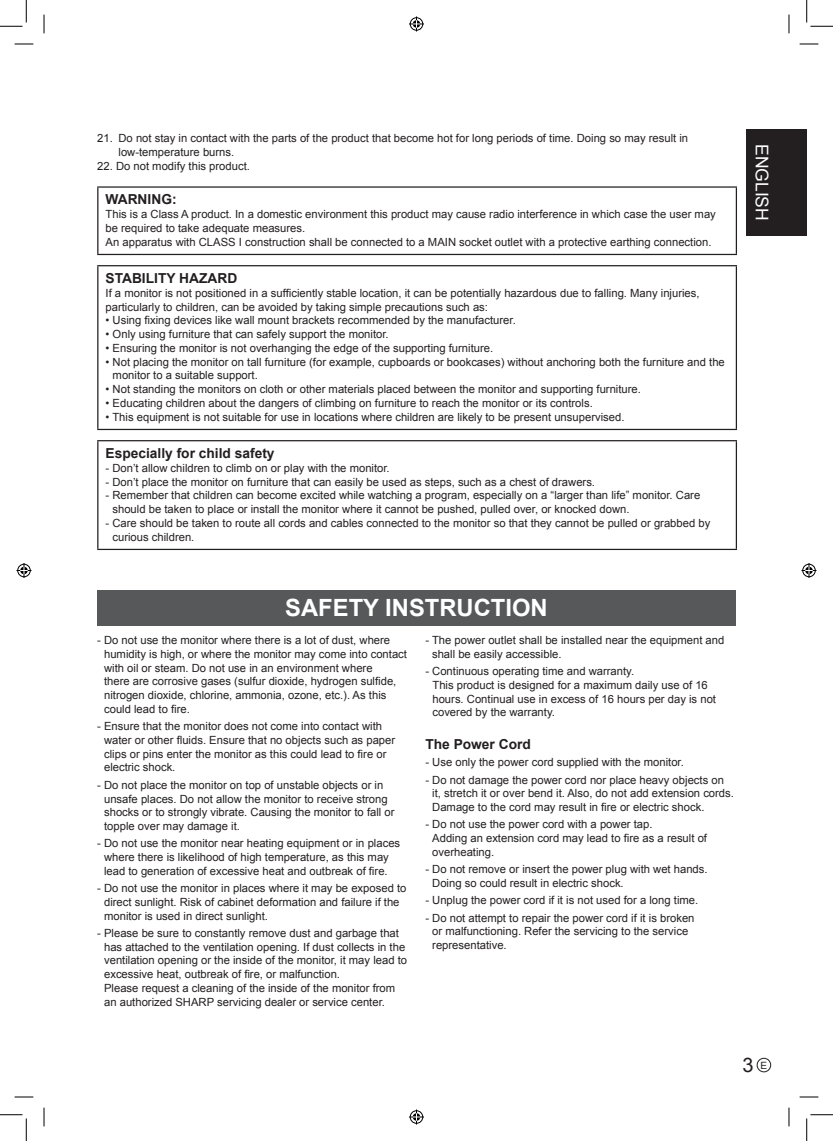
<style>
.page{position:relative;width:833px;height:1141px;background:#fff}
.page>*{position:absolute;margin:0;border:0;box-sizing:border-box;transform-origin:0 0}
.t1{font:700 23.75px "Arial";color:#fff}
.t2{font:20px "Arial";color:#231f20}
.t3{font:17.5px "Arial";color:#fff}
.t4{font:700 13.75px "Arial";color:#231f20}
.t5{font:11.25px/13.8px "Arial";color:#231f20}
.s1{font-size:10px}
</style>
<div class="page">
<div style="left:746px;top:129px;width:60px;height:106px;background:#231f20"></div>
<div style="left:756px;top:1057px;width:14px;height:15px;border:1px solid #231f20;border-radius:50%"></div>
<div style="left:97px;top:590px;width:638px;height:35px;background:#57585a"></div>
<hr style="left:97px;top:186px;width:639px;height:2px;background:#231f20">
<hr style="left:97px;top:188px;width:1px;height:66px;background:#231f20">
<hr style="left:735px;top:188px;width:1px;height:66px;background:#231f20">
<hr style="left:97px;top:254px;width:639px;height:1px;background:#231f20">
<hr style="left:97px;top:265px;width:639px;height:1px;background:#231f20">
<hr style="left:97px;top:266px;width:1px;height:163px;background:#231f20">
<hr style="left:735px;top:266px;width:1px;height:163px;background:#231f20">
<hr style="left:97px;top:429px;width:639px;height:1px;background:#231f20">
<hr style="left:97px;top:440px;width:639px;height:1px;background:#231f20">
<hr style="left:97px;top:441px;width:1px;height:107px;background:#231f20">
<hr style="left:735px;top:441px;width:1px;height:107px;background:#231f20">
<hr style="left:97px;top:548px;width:639px;height:2px;background:#231f20">
<svg style="left:15px;top:43px;width:18px;height:1px"></svg>
<svg style="left:799px;top:43px;width:18px;height:1px"></svg>
<svg style="left:43px;top:15px;width:1px;height:18px"></svg>
<svg style="left:43px;top:1107px;width:1px;height:19px"></svg>
<svg style="left:789px;top:15px;width:1px;height:18px"></svg>
<svg style="left:789px;top:1107px;width:1px;height:19px"></svg>
<svg style="left:15px;top:44px;width:18px;height:1px"></svg>
<svg style="left:799px;top:44px;width:18px;height:1px"></svg>
<svg style="left:15px;top:1096px;width:18px;height:1px"></svg>
<svg style="left:799px;top:1096px;width:18px;height:1px"></svg>
<svg style="left:44px;top:15px;width:1px;height:18px"></svg>
<svg style="left:44px;top:1107px;width:1px;height:19px"></svg>
<svg style="left:788px;top:15px;width:1px;height:18px"></svg>
<svg style="left:788px;top:1107px;width:1px;height:19px"></svg>
<svg style="left:0;top:0;width:27px;height:27px"></svg>
<svg style="left:0;top:1114px;width:27px;height:26px"></svg>
<svg style="left:806px;top:0;width:26px;height:27px"></svg>
<svg style="left:806px;top:1114px;width:26px;height:26px"></svg>
<div style="left:408px;top:16px;width:16px;height:16px;border:3px solid #fff;border-radius:50%"></div>
<svg style="left:409px;top:16px;width:15px;height:15px"></svg>
<div style="left:408px;top:1109px;width:16px;height:15px;border:3px solid #fff;border-radius:50%"></div>
<svg style="left:409px;top:1109px;width:15px;height:15px"></svg>
<div style="left:16px;top:562px;width:16px;height:16px;border:3px solid #fff;border-radius:50%"></div>
<svg style="left:16px;top:563px;width:15px;height:15px"></svg>
<div style="left:800px;top:562px;width:16px;height:16px;border:3px solid #fff;border-radius:50%"></div>
<svg style="left:801px;top:563px;width:15px;height:15px"></svg>
<p class="t5" style="left:118px;top:131px;width:571px;text-indent:-21px">21. Do not stay in contact with the parts of the product that become hot for long periods of time. Doing so may result in low-temperature burns.</p>
<p class="t5" style="left:97px;top:159px;width:154px">22. Do not modify this product.</p>
<p class="t4" style="left:105px;top:190px;width:73px">WARNING:</p>
<p class="t5" style="left:105px;top:207px;width:611px">This is a Class A product. In a domestic environment this product may cause radio interference in which case the user may be required to take adequate measures.<br>An apparatus with CLASS I construction shall be connected to a MAIN socket outlet with a protective earthing connection.</p>
<p class="t4" style="left:105px;top:269px;width:133px">STABILITY HAZARD</p>
<p class="t5" style="left:105px;top:286px;width:595px">If a monitor is not positioned in a sufficiently stable location, it can be potentially hazardous due to falling. Many injuries, particularly to children, can be avoided by taking simple precautions such as:</p>
<p class="t5" style="left:105px;top:314px;width:411px">• Using fixing devices like wall mount brackets recommended by the manufacturer.</p>
<p class="t5" style="left:105px;top:327px;width:284px">• Only using furniture that can safely support the monitor.</p>
<p class="t5" style="left:105px;top:341px;width:389px">• Ensuring the monitor is not overhanging the edge of the supporting furniture.</p>
<p class="t5" style="left:113px;top:355px;width:613px;text-indent:-7px">• Not placing the monitor on tall furniture (for example, cupboards or bookcases) without anchoring both the furniture and the monitor to a suitable support.</p>
<p class="t5" style="left:105px;top:382px;width:536px">• Not standing the monitors on cloth or other materials placed between the monitor and supporting furniture.</p>
<p class="t5" style="left:105px;top:396px;width:488px">• Educating children about the dangers of climbing on furniture to reach the monitor or its controls.</p>
<p class="t5" style="left:105px;top:410px;width:520px">• This equipment is not suitable for use in locations where children are likely to be present unsupervised.</p>
<p class="t4" style="left:105px;top:444px;width:170px">Especially for child safety</p>
<p class="t5" style="left:105px;top:461px;width:285px">- Don’t allow children to climb on or play with the monitor.</p>
<p class="t5" style="left:105px;top:475px;width:490px">- Don’t place the monitor on furniture that can easily be used as steps, such as a chest of drawers.</p>
<p class="t5" style="left:112px;top:488px;width:589px;text-indent:-7px">- Remember that children can become excited while watching a program, especially on a “larger than life” monitor. Care should be taken to place or install the monitor where it cannot be pushed, pulled over, or knocked down.</p>
<p class="t5" style="left:112px;top:516px;width:599px;text-indent:-7px">- Care should be taken to route all cords and cables connected to the monitor so that they cannot be pulled or grabbed by curious children.</p>
<h3 class="t3" style="left:773px;top:144px;width:78px;rotate:90deg">ENGLISH</h3>
<h1 class="t1" style="left:285px;top:592px;width:264px">SAFETY INSTRUCTION</h1>
<p class="t5" style="left:104px;top:633px;width:304px;text-indent:-7px">- Do not use the monitor where there is a lot of dust, where humidity is high, or where the monitor may come into contact with oil or steam. Do not use in an environment where<br>there are corrosive gases (sulfur dioxide, hydrogen sulfide, nitrogen dioxide, chlorine, ammonia, ozone, etc.). As this could lead to fire.</p>
<p class="t5" style="left:104px;top:719px;width:292px;text-indent:-7px">- Ensure that the monitor does not come into contact with water or other fluids. Ensure that no objects such as paper clips or pins enter the monitor as this could lead to fire or electric shock.</p>
<p class="t5" style="left:104px;top:778px;width:292px;text-indent:-7px">- Do not place the monitor on top of unstable objects or in unsafe places. Do not allow the monitor to receive strong shocks or to strongly vibrate. Causing the monitor to fall or topple over may damage it.</p>
<p class="t5" style="left:97px;top:836px;width:304px;text-align:center">- Do not use the monitor near heating equipment or in places where there is likelihood of high temperature, as this may lead to generation of excessive heat and outbreak of fire.</p>
<p class="t5" style="left:104px;top:881px;width:304px;text-indent:-7px">- Do not use the monitor in places where it may be exposed to direct sunlight. Risk of cabinet deformation and failure if the monitor is used in direct sunlight.</p>
<p class="t5" style="left:104px;top:926px;width:304px;text-indent:-7px">- Please be sure to constantly remove dust and garbage that has attached to the ventilation opening. If dust collects in the ventilation opening or the inside of the monitor, it may lead to excessive heat, outbreak of fire, or malfunction.<br>Please request a cleaning of the inside of the monitor from an authorized SHARP servicing dealer or service center.</p>
<p class="t5" style="left:432px;top:633px;width:294px;text-indent:-7px">- The power outlet shall be installed near the equipment and shall be easily accessible.</p>
<p class="t5" style="left:432px;top:664px;width:285px;text-indent:-7px">- Continuous operating time and warranty.<br>This product is designed for a maximum daily use of 16 hours. Continual use in excess of 16 hours per day is not covered by the warranty.</p>
<p class="t4" style="left:425px;top:734px;width:107px">The Power Cord</p>
<p class="t5" style="left:425px;top:755px;width:260px">- Use only the power cord supplied with the monitor.</p>
<p class="t5" style="left:432px;top:772px;width:303px;text-indent:-7px">- Do not damage the power cord nor place heavy objects on it, stretch it or over bend it. Also, do not add extension cords.<br>Damage to the cord may result in fire or electric shock.</p>
<p class="t5" style="left:432px;top:817px;width:276px;text-indent:-7px">- Do not use the power cord with a power tap.<br>Adding an extension cord may lead to fire as a result of overheating.</p>
<p class="t5" style="left:432px;top:862px;width:277px;text-indent:-7px">- Do not remove or insert the power plug with wet hands.<br>Doing so could result in electric shock.</p>
<p class="t5" style="left:425px;top:893px;width:274px">- Unplug the power cord if it is not used for a long time.</p>
<p class="t5" style="left:432px;top:910px;width:263px;text-indent:-7px">- Do not attempt to repair the power cord if it is broken or malfunctioning. Refer the servicing to the service representative.</p>
<h2 class="t2" style="left:742px;top:1051px;width:26px">3 <span class="s1">E</span></h2>
</div>
